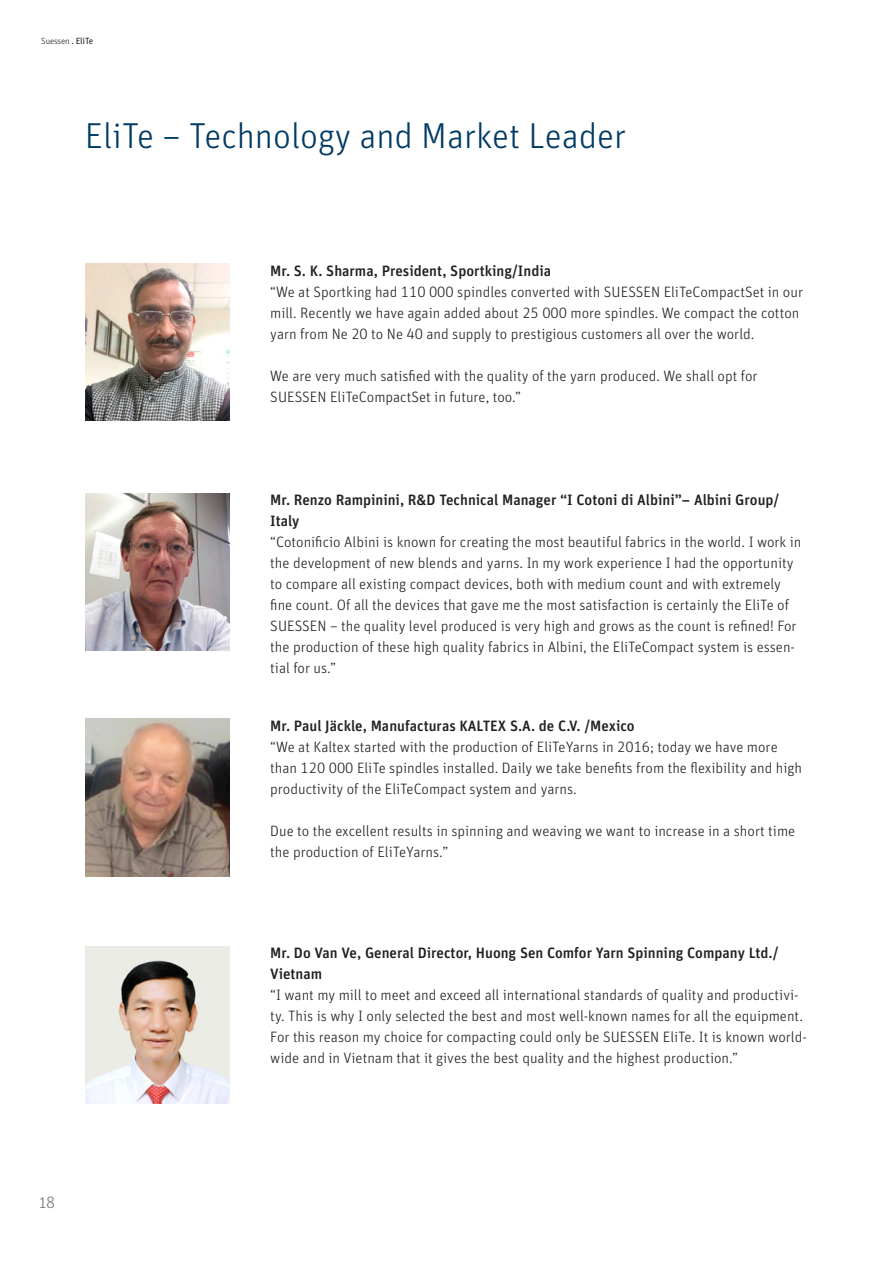
<style>
.page{position:relative;width:893px;height:1263px;background:#fff}
.page>*{position:absolute;margin:0;border:0;box-sizing:border-box;transform-origin:0 0}
.t1{font:300 36px "Unit Pro";color:#003a63}
.t2{font:300 16.5px "Unit Pro";color:#76787b}
.t3{font:300 15px/21px "Unit Pro";color:#231f20}
.t4{font:500 15px/21px "Unit Pro";color:#231f20}
.t5{font:300 9px "Unit Pro";letter-spacing:-.02em;color:#231f20}
.s1{font-weight:400}
</style>
<div class="page">
<img style="left:85px;top:264px;width:145px;height:157px">
<img style="left:85px;top:493px;width:145px;height:158px">
<img style="left:85px;top:719px;width:145px;height:157px">
<img style="left:85px;top:946px;width:145px;height:157px">
<p class="t5" style="left:41px;top:34px;width:54px">Suessen <span class="s1">. EliTe</span></p>
<h1 class="t1" style="left:85px;top:110px;width:543px">EliTe – Technology and Market Leader</h1>
<p class="t4" style="left:270px;top:259px;width:282px">Mr. S. K. Sharma, President, Sportking/India</p>
<p class="t3" style="left:270px;top:280px;width:534px">“We at Sportking had 110 000 spindles converted with SUESSEN EliTeCompactSet in our mill. Recently we have again added about 25 000 more spindles. We compact the cotton yarn from Ne 20 to Ne 40 and supply to prestigious customers all over the world.</p>
<p class="t3" style="left:270px;top:364px;width:489px">We are very much satisfied with the quality of the yarn produced. We shall opt for<br>SUESSEN EliTeCompactSet in future, too.”</p>
<p class="t4" style="left:270px;top:488px;width:510px">Mr. Renzo Rampinini, R&amp;D Technical Manager “I Cotoni di Albini”– Albini Group/<br>Italy</p>
<p class="t3" style="left:270px;top:531px;width:533px">“Cotonificio Albini is known for creating the most beautiful fabrics in the world. I work in the development of new blends and yarns. In my work experience I had the opportunity to compare all existing compact devices, both with medium count and with extremely fine count. Of all the devices that gave me the most satisfaction is certainly the EliTe of SUESSEN – the quality level produced is very high and grows as the count is refined! For the production of these high quality fabrics in Albini, the EliTeCompact system is essen&shy;tial for us.”</p>
<p class="t4" style="left:270px;top:714px;width:366px">Mr. Paul Jäckle, Manufacturas KALTEX S.A. de C.V. /Mexico</p>
<p class="t3" style="left:270px;top:735px;width:533px">“We at Kaltex started with the production of EliTeYarns in 2016; today we have more than 120 000 EliTe spindles installed. Daily we take benefits from the flexibility and high productivity of the EliTeCompact system and yarns.</p>
<p class="t3" style="left:270px;top:819px;width:526px">Due to the excellent results in spinning and weaving we want to increase in a short time the production of EliTeYarns.”</p>
<p class="t2" style="left:39px;top:1191px;width:18px">18</p>
<p class="t4" style="left:270px;top:941px;width:510px">Mr. Do Van Ve, General Director, Huong Sen Comfor Yarn Spinning Company Ltd./<br>Vietnam</p>
<p class="t3" style="left:270px;top:984px;width:538px">“I want my mill to meet and exceed all international standards of quality and productivi&shy;ty. This is why I only selected the best and most well-known names for all the equipment.<br>For this reason my choice for compacting could only be SUESSEN EliTe. It is known world&shy;wide and in Vietnam that it gives the best quality and the highest production.”</p>
</div>
